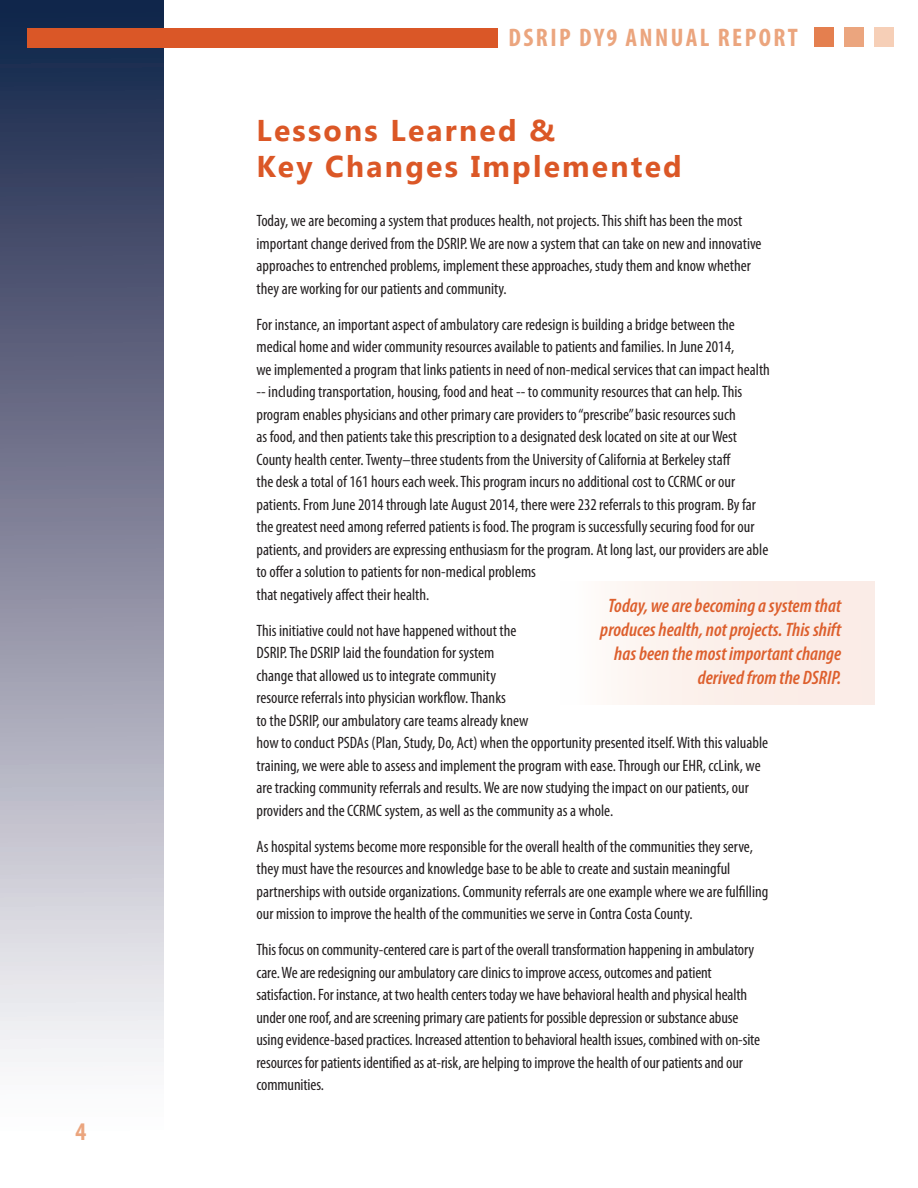
<style>
.page{position:relative;width:918px;height:1188px;background:#fff}
.page>*{position:absolute;margin:0;border:0;box-sizing:border-box;transform-origin:0 0}
.t1{font:700 30px/36px "Segoe UI";letter-spacing:.075em;color:#db5726}
.t2{font:700 condensed 25.5px "Myriad Pro";letter-spacing:.095em;color:#eba57e}
.t3{font:italic 600 condensed 19.5px/24px "Myriad Pro";color:#dd5f2d;text-align:right}
.t4{font:condensed 16.5px/22.5px "Myriad Pro";color:#231f20}
</style>
<div class="page">
<div style="left:0;top:0;width:163px;height:1188px;background:linear-gradient(to bottom,#111d44,#fff)"></div>
<div style="left:27px;top:28px;width:470px;height:19px;background:#da5727"></div>
<div style="left:814px;top:27px;width:19px;height:19px;background:#e47f4f"></div>
<div style="left:844px;top:27px;width:19px;height:19px;background:#eba57e"></div>
<div style="left:874px;top:27px;width:19px;height:19px;background:#f6cfb7"></div>
<div style="left:561px;top:582px;width:314px;height:122px;background:linear-gradient(to right,#fefbf8,#fae8e2)"></div>
<h2 class="t2" style="left:76px;top:1115px;width:12px">4</h2>
<h2 class="t2" style="left:509px;top:22px;width:40px">DSRIP</h2>
<h2 class="t2" style="left:579px;top:22px;width:220px">DY9 ANNUAL REPORT</h2>
<h1 class="t1" style="left:256px;top:111px;width:427px">Lessons Learned &amp;<br>Key Changes Implemented</h1>
<p class="t4" style="left:256px;top:209px;width:507px">Today, we are becoming a system that produces health, not projects. This shift has been the most important change derived from the DSRIP. We are now a system that can take on new and innovative approaches to entrenched problems, implement these approaches, study them and know whether they are working for our patients and community.</p>
<p class="t4" style="left:256px;top:313px;width:515px">For instance, an important aspect of ambulatory care redesign is building a bridge between the medical home and wider community resources available to patients and families. In June 2014,<br>we implemented a program that links patients in need of non-medical services that can impact health -- including transportation, housing, food and heat -- to community resources that can help. This program enables physicians and other primary care providers to “prescribe” basic resources such<br>as food, and then patients take this prescription to a designated desk located on site at our West County health center. Twenty–three students from the University of California at Berkeley staff<br>the desk a total of 161 hours each week. This program incurs no additional cost to CCRMC or our patients. From June 2014 through late August 2014, there were 232 referrals to this program. By far the greatest need among referred patients is food. The program is successfully securing food for our patients, and providers are expressing enthusiasm for the program. At long last, our providers are able to offer a solution to patients for non-medical problems<br>that negatively affect their health.</p>
<p class="t4" style="left:256px;top:619px;width:513px">This initiative could not have happened without the<br>DSRIP. The DSRIP laid the foundation for system<br>change that allowed us to integrate community<br>resource referrals into physician workflow. Thanks<br>to the DSRIP, our ambulatory care teams already knew<br>how to conduct PSDAs (Plan, Study, Do, Act) when the opportunity presented itself. With this valuable training, we were able to assess and implement the program with ease. Through our EHR, ccLink, we are tracking community referrals and results. We are now studying the impact on our patients, our providers and the CCRMC system, as well as the community as a whole.</p>
<p class="t4" style="left:256px;top:835px;width:513px">As hospital systems become more responsible for the overall health of the communities they serve, they must have the resources and knowledge base to be able to create and sustain meaningful partnerships with outside organizations. Community referrals are one example where we are fulfilling our mission to improve the health of the communities we serve in Contra Costa County.</p>
<p class="t4" style="left:256px;top:938px;width:505px">This focus on community-centered care is part of the overall transformation happening in ambulatory care. We are redesigning our ambulatory care clinics to improve access, outcomes and patient satisfaction. For instance, at two health centers today we have behavioral health and physical health under one roof, and are screening primary care patients for possible depression or substance abuse using evidence-based practices. Increased attention to behavioral health issues, combined with on-site resources for patients identified as at-risk, are helping to improve the health of our patients and our communities.</p>
<p class="t3" style="left:600px;top:594px;width:243px">Today, we are becoming a system that produces health, not projects. This shift has been the most important change derived from the DSRIP.</p>
</div>
